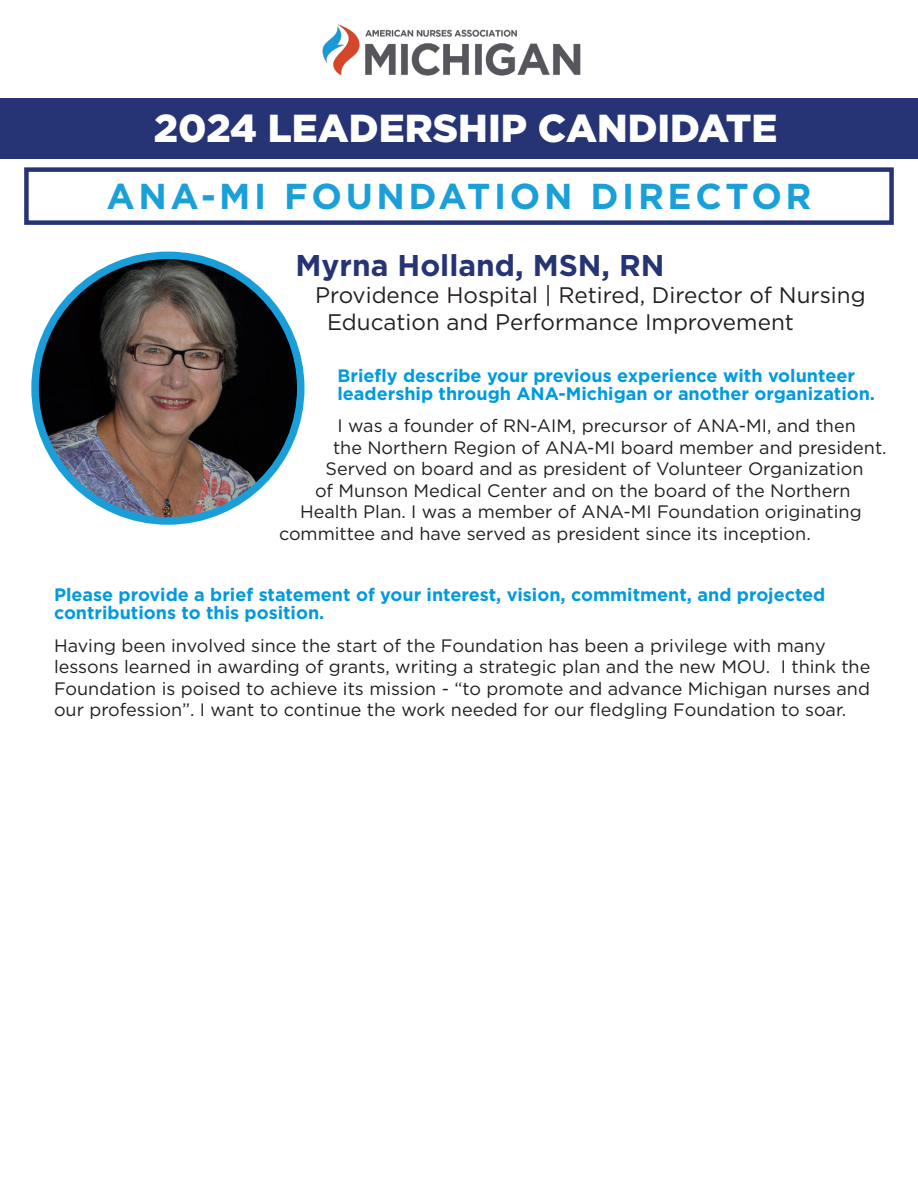
<style>
.page{position:relative;width:918px;height:1188px;background:#fff}
.page>*{position:absolute;margin:0;border:0;box-sizing:border-box;transform-origin:0 0}
.t1{font:900 39px "Gotham";color:#fff}
.t2{font:700 36px "Gotham";letter-spacing:.1em;color:#1b9fd9}
.t3{font:700 30px "Gotham";color:#263476}
.t4{font:22.5px/27px "Gotham";color:#231f20}
.t5{font:18px/21.6px "Gotham";color:#231f20}
.t6{font:700 18px/18px "Gotham";color:#009bde}
</style>
<div class="page">
<div style="left:0;top:98px;width:918px;height:61px;background:#263476"></div>
<div style="left:24px;top:167px;width:870px;height:58px;border:4px solid #263476"></div>
<img style="left:322px;top:24px;width:259px;height:52px">
<img style="left:38px;top:255px;width:260px;height:266px">
<div style="left:31px;top:252px;width:273px;height:273px;border:8px solid #199eda;border-radius:50%"></div>
<p class="t1" style="left:154px;top:101px;width:625px">2024 LEADERSHIP CANDIDATE</p>
<p class="t2" style="left:106px;top:172px;width:707px">ANA-MI FOUNDATION DIRECTOR</p>
<p class="t3" style="left:296px;top:245px;width:371px">Myrna Holland, MSN, RN</p>
<p class="t4" style="left:327px;top:281px;width:540px;text-indent:-12px">Providence Hospital | Retired, Director of Nursing<br>Education and Performance Improvement</p>
<p class="t6" style="left:338px;top:366px;width:539px">Briefly describe your previous experience with volunteer leadership through ANA-Michigan or another organization.</p>
<p class="t5" style="left:338px;top:414px;width:520px">I was a founder of RN-AIM, precursor of ANA-MI, and then</p>
<p class="t5" style="left:333px;top:436px;width:555px">the Northern Region of ANA-MI board member and president.</p>
<p class="t5" style="left:326px;top:458px;width:539px">Served on board and as president of Volunteer Organization</p>
<p class="t5" style="left:315px;top:479px;width:537px">of Munson Medical Center and on the board of the Northern</p>
<p class="t5" style="left:300px;top:501px;width:563px">Health Plan. I was a member of ANA-MI Foundation originating</p>
<p class="t5" style="left:279px;top:522px;width:533px">committee and have served as president since its inception.</p>
<p class="t6" style="left:54px;top:586px;width:773px">Please provide a brief statement of your interest, vision, commitment, and projected contributions to this position.</p>
<p class="t5" style="left:54px;top:634px;width:818px">Having been involved since the start of the Foundation has been a privilege with many lessons learned in awarding of grants, writing a strategic plan and the new MOU. I think the Foundation is poised to achieve its mission - “to promote and advance Michigan nurses and our profession”. I want to continue the work needed for our fledgling Foundation to soar.</p>
</div>
